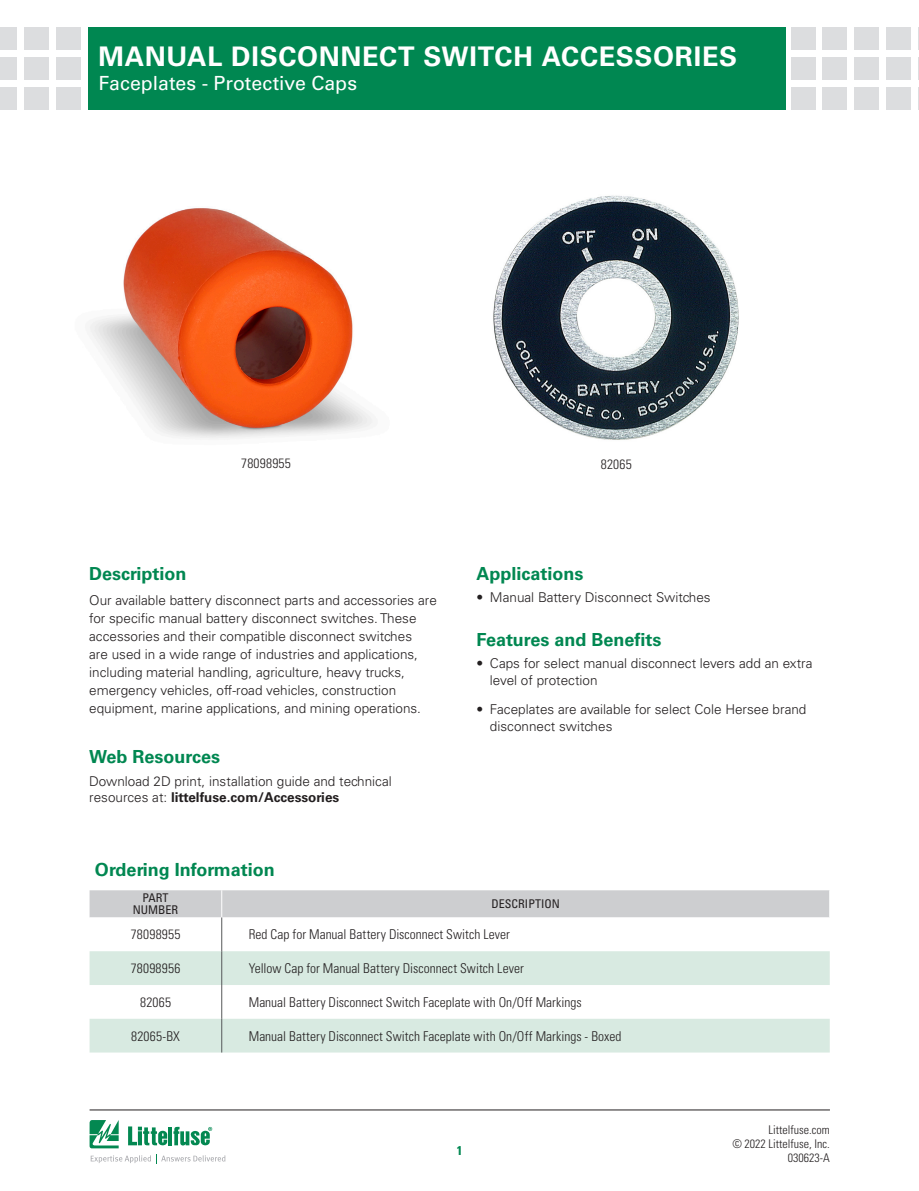
<style>
.page{position:relative;width:919px;height:1191px;background:#fff}
.page>*{position:absolute;margin:0;border:0;box-sizing:border-box;transform-origin:0 0}
.Head_Large{font:700 27px "Univers LT Std";letter-spacing:.025em;color:#fff}
.Head_Large-2{font:19.5px "Univers LT Std";color:#fff}
.Green_Subheads{font:700 18px "Univers LT Std";color:#008751}
.Body_text{font:700 18px "Univers LT Std";color:#008751}
.Body_text-2{font:300 13.5px/18px "Univers LT Std";color:#231f20}
.Chart_Body{font:300 condensed 13.5px "Univers LT Std";letter-spacing:.005em;color:#231f20}
.Chart_Body-2{font:300 condensed 13.5px "Univers";letter-spacing:.02em;color:#231f20}
.t1{font:700 condensed 12.75px "Univers LT Std";color:#008751}
.t2{font:300 condensed 12px/14.2px "Univers LT Std";color:#231f20;text-align:right}
.Chart_Body-3{font:condensed 12px/12px "Univers LT Std";color:#231f20;text-align:center}
.s1{font-weight:700}
</style>
<div class="page">
<div style="left:56px;top:27px;width:25px;height:23px;background:#dcdddf"></div>
<div style="left:56px;top:57px;width:25px;height:23px;background:#dcdddf"></div>
<div style="left:56px;top:87px;width:25px;height:22px;background:#dcdddf"></div>
<div style="left:24px;top:27px;width:25px;height:23px;background:#dcdddf"></div>
<div style="left:24px;top:57px;width:25px;height:23px;background:#dcdddf"></div>
<div style="left:24px;top:87px;width:25px;height:22px;background:#dcdddf"></div>
<div style="left:0;top:27px;width:17px;height:23px;background:#dcdddf"></div>
<div style="left:0;top:57px;width:17px;height:23px;background:#dcdddf"></div>
<div style="left:0;top:87px;width:17px;height:22px;background:#dcdddf"></div>
<div style="left:790px;top:27px;width:25px;height:23px;background:#dcdddf"></div>
<div style="left:790px;top:57px;width:25px;height:23px;background:#dcdddf"></div>
<div style="left:790px;top:87px;width:25px;height:22px;background:#dcdddf"></div>
<div style="left:854px;top:27px;width:25px;height:23px;background:#dcdddf"></div>
<div style="left:854px;top:57px;width:25px;height:23px;background:#dcdddf"></div>
<div style="left:854px;top:87px;width:25px;height:22px;background:#dcdddf"></div>
<div style="left:822px;top:27px;width:25px;height:23px;background:#dcdddf"></div>
<div style="left:822px;top:57px;width:25px;height:23px;background:#dcdddf"></div>
<div style="left:822px;top:87px;width:25px;height:22px;background:#dcdddf"></div>
<div style="left:886px;top:27px;width:24px;height:23px;background:#dcdddf"></div>
<div style="left:886px;top:57px;width:24px;height:23px;background:#dcdddf"></div>
<div style="left:886px;top:87px;width:24px;height:22px;background:#dcdddf"></div>
<svg style="left:918px;top:27px;width:1px;height:23px"></svg>
<svg style="left:918px;top:57px;width:1px;height:23px"></svg>
<svg style="left:918px;top:87px;width:1px;height:22px"></svg>
<div style="left:88px;top:27px;width:697px;height:82px;background:#008751"></div>
<hr style="left:90px;top:1109px;width:739px;height:1px;background:#231f20">
<svg style="left:90px;top:1120px;width:135px;height:43px"></svg>
<svg style="left:90px;top:917px;width:739px;height:34px"></svg>
<svg style="left:90px;top:951px;width:739px;height:101px;fill:#d8eae1"></svg>
<div style="left:90px;top:890px;width:740px;height:27px;background:#cdced0"></div>
<hr style="left:221px;top:917px;width:1px;height:34px;background:#57585a">
<hr style="left:221px;top:951px;width:1px;height:34px;background:#57585a">
<hr style="left:221px;top:985px;width:1px;height:33px;background:#57585a">
<hr style="left:221px;top:1018px;width:1px;height:34px;background:#57585a">
<img style="left:493px;top:195px;width:246px;height:245px">
<img style="left:89px;top:208px;width:284px;height:231px">
<p class="Head_Large" style="left:98px;top:41px;width:640px">MANUAL DISCONNECT SWITCH ACCESSORIES</p>
<p class="Head_Large-2" style="left:98px;top:71px;width:260px">Faceplates - Protective Caps</p>
<p class="Chart_Body" style="left:241px;top:455px;width:51px">78098955</p>
<p class="Chart_Body-2" style="left:600px;top:456px;width:32px">82065</p>
<p class="Green_Subheads" style="left:89px;top:563px;width:99px">Description</p>
<p class="Body_text-2" style="left:89px;top:591px;width:349px">Our available battery disconnect parts and accessories are for specific manual battery disconnect switches. These accessories and their compatible disconnect switches<br>are used in a wide range of industries and applications, including material handling, agriculture, heavy trucks, emergency vehicles, off-road vehicles, construction equipment, marine applications, and mining operations.</p>
<p class="Green_Subheads" style="left:89px;top:745px;width:132px">Web Resources</p>
<p class="Body_text-2" style="left:89px;top:773px;width:304px;line-height:16.5px">Download 2D print, installation guide and technical resources at: <span class="s1">littelfuse.com/Accessories</span></p>
<p class="Green_Subheads" style="left:476px;top:563px;width:109px">Applications</p>
<p class="Body_text-2" style="left:476px;top:588px;width:236px">• Manual Battery Disconnect Switches</p>
<p class="Body_text" style="left:476px;top:628px;width:186px">Features and Benefits</p>
<p class="Body_text-2" style="left:490px;top:655px;width:324px;line-height:16.2px;text-indent:-14px">• Caps for select manual disconnect levers add an extra level of protection</p>
<p class="Body_text-2" style="left:490px;top:701px;width:318px;line-height:16.2px;text-indent:-14px">• Faceplates are available for select Cole Hersee brand disconnect switches</p>
<p class="Green_Subheads" style="left:95px;top:859px;width:181px">Ordering Information</p>
<p class="Chart_Body-3" style="left:133px;top:891px;width:47px">PART<br>NUMBER</p>
<p class="Chart_Body-3" style="left:491px;top:897px;width:70px">DESCRIPTION</p>
<p class="Chart_Body" style="left:131px;top:926px;width:51px">78098955</p>
<p class="Chart_Body" style="left:249px;top:926px;width:263px">Red Cap for Manual Battery Disconnect Switch Lever</p>
<p class="Chart_Body-2" style="left:131px;top:960px;width:51px">78098956</p>
<p class="Chart_Body" style="left:249px;top:960px;width:276px">Yellow Cap for Manual Battery Disconnect Switch Lever</p>
<p class="Chart_Body-2" style="left:140px;top:994px;width:32px">82065</p>
<p class="Chart_Body" style="left:249px;top:994px;width:334px">Manual Battery Disconnect Switch Faceplate with On/Off Markings</p>
<p class="Chart_Body-2" style="left:131px;top:1028px;width:50px">82065-BX</p>
<p class="Chart_Body" style="left:249px;top:1027px;width:374px">Manual Battery Disconnect Switch Faceplate with On/Off Markings - Boxed</p>
<p class="t1" style="left:456px;top:1142px;width:7px">1</p>
<p class="t2" style="left:732px;top:1122px;width:99px">Littelfuse.com<br>© 2022 Littelfuse, Inc.<br>030623-A</p>
</div>
